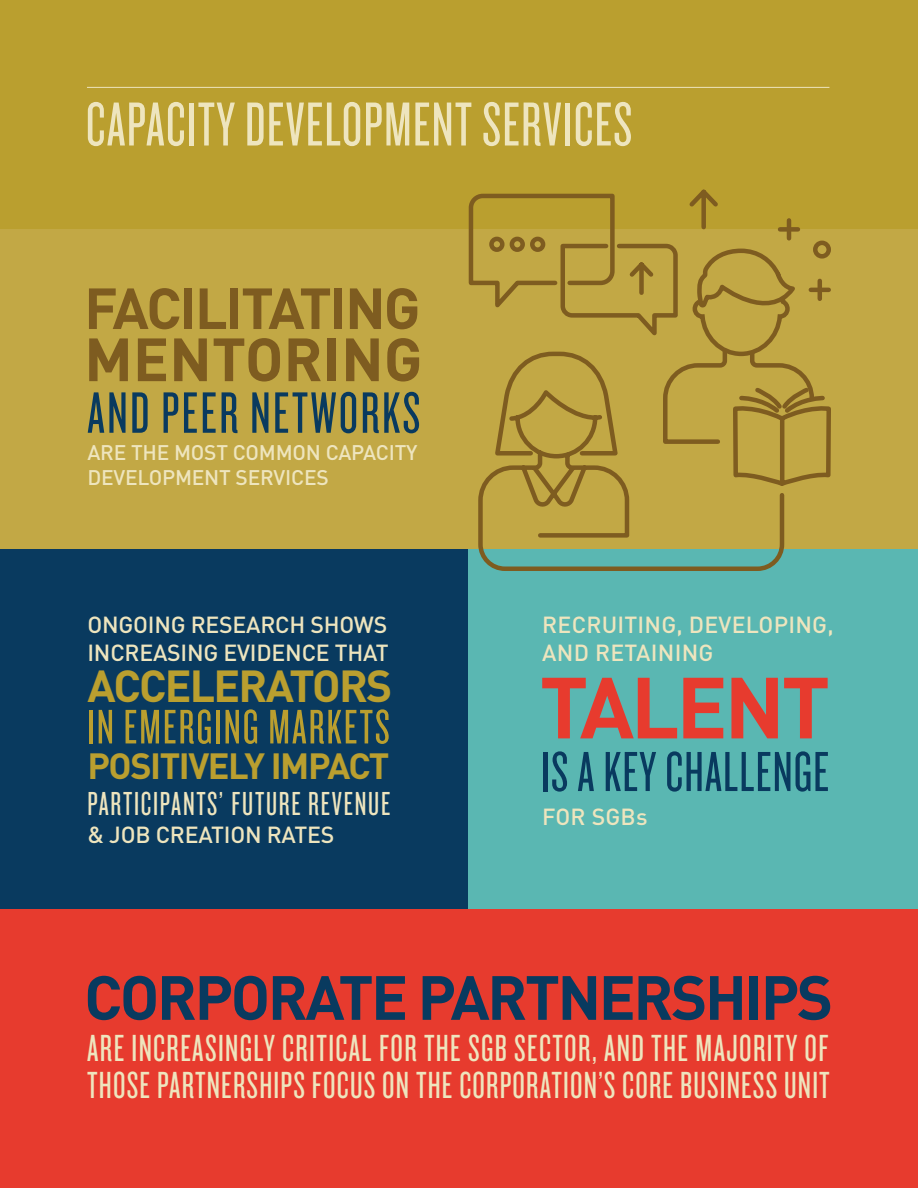
<style>
.page{position:relative;width:918px;height:1188px;background:#ba9f2f}
.page>*{position:absolute;margin:0;border:0;box-sizing:border-box;transform-origin:0 0}
.t1{font:700 85.2px "DIN";letter-spacing:-.04em;color:#e73b2e}
.t2{font:64.5px "Knockout HTF27 Junior Bantamwt";letter-spacing:.02em;color:#eee5be}
.t3{font:700 61.35px "DIN";letter-spacing:-.04em;color:#093a5f}
.t4{font:60.6px "Knockout HTF27 Junior Bantamwt";letter-spacing:.04em;color:#093a5f}
.t5{font:700 60px "DIN";color:#7e5c20}
.t6{font:58.65px "Knockout HTF27 Junior Bantamwt";letter-spacing:.02em;color:#093a5f}
.t7{font:700 57px "DIN";letter-spacing:-.035em;color:#7e5c20}
.t8{font:50.4px "Knockout HTF27 Junior Bantamwt";letter-spacing:.04em;color:#ba9f2f}
.t9{font:700 44.25px "DIN";letter-spacing:-.04em;color:#ba9f2f}
.t10{font:39.3px/37px "Knockout HTF27 Junior Bantamwt";letter-spacing:.03em;color:#eee5be}
.t11{font:700 36px "DIN";letter-spacing:-.04em;color:#ba9f2f}
.t12{font:34.65px "Knockout HTF27 Junior Bantamwt";letter-spacing:.05em;color:#eee5be}
.t13{font:500 23.1px/27.2px "DIN";letter-spacing:-.01em;color:#eee5be}
.t14{font:500 23.1px/27.2px "DIN";letter-spacing:.01em;color:#eee5be}
.t15{font:500 21px/24.8px "DIN";letter-spacing:-.01em;color:#eee5be}
</style>
<div class="page">
<div style="left:0;top:229px;width:918px;height:365px;background:#c2a845"></div>
<div style="left:0;top:549px;width:469px;height:365px;background:#093a5f"></div>
<div style="left:469px;top:549px;width:449px;height:365px;background:#5ab7b2"></div>
<div style="left:0;top:909px;width:918px;height:279px;background:#e73b2e"></div>
<hr style="left:87px;top:87px;width:742px;height:1px;background:#eee5be">
<svg style="left:478px;top:488px;width:307px;height:83px"></svg>
<svg style="left:468px;top:193px;width:363px;height:295px"></svg>
<svg style="left:685px;top:189px;width:107px;height:169px"></svg>
<svg style="left:626px;top:258px;width:31px;height:39px"></svg>
<hr style="left:787px;top:220px;width:4px;height:18px;background:#7e5c20">
<div style="left:780px;top:227px;width:18px;height:5px;background:#7e5c20"></div>
<hr style="left:818px;top:281px;width:4px;height:18px;background:#7e5c20">
<hr style="left:811px;top:288px;width:18px;height:4px;background:#7e5c20">
<div style="left:489px;top:237px;width:16px;height:15px;border:4px solid #7e5c20;border-radius:50%"></div>
<div style="left:510px;top:237px;width:15px;height:15px;border:4px solid #7e5c20;border-radius:50%"></div>
<div style="left:530px;top:237px;width:15px;height:15px;border:4px solid #7e5c20;border-radius:50%"></div>
<div style="left:813px;top:241px;width:18px;height:18px;border:4px solid #7e5c20;border-radius:50%"></div>
<p class="t2" style="left:86px;top:93px;width:548px">CAPACITY DEVELOPMENT SERVICES</p>
<p class="t7" style="left:84px;top:271px;width:338px">FACILITATING</p>
<p class="t5" style="left:84px;top:320px;width:340px">MENTORING</p>
<p class="t4" style="left:87px;top:383px;width:335px">AND PEER NETWORKS</p>
<p class="t15" style="left:87px;top:439px;width:332px">ARE THE MOST COMMON CAPACITY<br>DEVELOPMENT SERVICES</p>
<p class="t13" style="left:87px;top:611px;width:303px">ONGOING RESEARCH SHOWS<br>INCREASING EVIDENCE THAT</p>
<p class="t14" style="left:542px;top:611px;width:293px">RECRUITING, DEVELOPING,<br>AND RETAINING</p>
<p class="t9" style="left:87px;top:657px;width:307px">ACCELERATORS</p>
<p class="t8" style="left:87px;top:702px;width:304px">IN EMERGING MARKETS</p>
<p class="t11" style="left:87px;top:743px;width:303px">POSITIVELY IMPACT</p>
<p class="t6" style="left:541px;top:743px;width:289px">IS A KEY CHALLENGE</p>
<p class="t1" style="left:540px;top:652px;width:292px">TALENT</p>
<p class="t12" style="left:87px;top:787px;width:304px">PARTICIPANTS’ FUTURE REVENUE</p>
<p class="t13" style="left:87px;top:820px;width:248px">&amp; JOB CREATION RATES</p>
<p class="t13" style="left:542px;top:802px;width:107px">FOR SGBs</p>
<p class="t3" style="left:84px;top:958px;width:750px">CORPORATE PARTNERSHIPS</p>
<p class="t10" style="left:87px;top:1031px;width:744px">ARE INCREASINGLY CRITICAL FOR THE SGB SECTOR, AND THE MAJORITY OF<br>THOSE PARTNERSHIPS FOCUS ON THE CORPORATION’S CORE BUSINESS UNIT</p>
</div>
